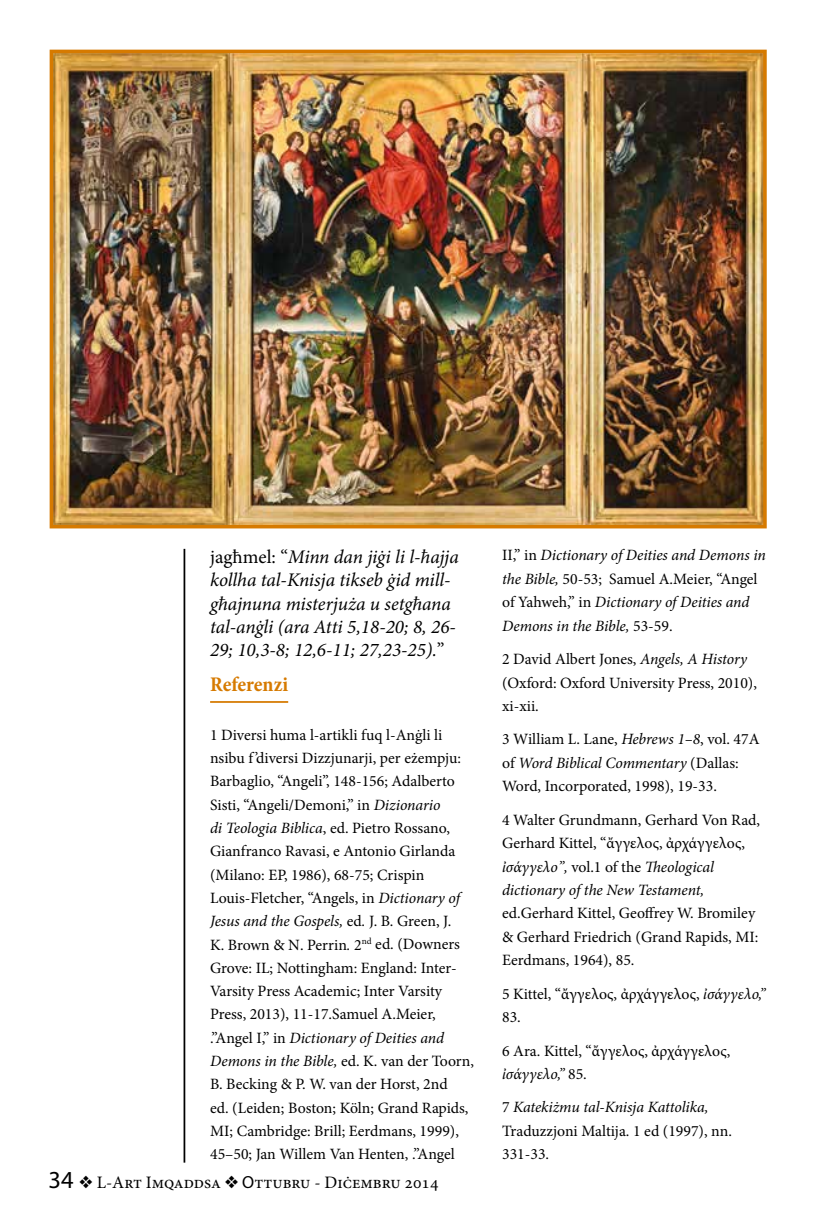
<style>
.page{position:relative;width:819px;height:1216px;background:#fff}
.page>*{position:absolute;margin:0;border:0;box-sizing:border-box;transform-origin:0 0}
.t1{font:700 condensed 21px "Minion Pro";letter-spacing:-.005em;color:#d67a00}
.t2{font:italic 19.25px/23.3px "Minion Pro";letter-spacing:-.005em;color:#000}
.t3{font:17.5px "Minion Pro";color:#000}
.t4{font:15.75px/23.3px "Minion Pro";letter-spacing:-.005em;color:#000}
.t5{font:italic 15.75px/23.4px "Minion Pro";letter-spacing:-.005em;color:#000}
.s1{font-style:normal}
.s2{font-style:italic}
.s3{font-family:"Myriad Pro";font-size:24.5px}
.s4{font-family:"Myriad Pro"}
</style>
<div class="page">
<hr style="left:210px;top:701px;width:78px;height:1px;background:#d67a00">
<img style="left:55px;top:55px;width:706px;height:468px">
<div style="left:50px;top:50px;width:716px;height:478px;border:4px solid #d67a00"></div>
<hr style="left:183px;top:549px;width:2px;height:613px;background:#000">
<div style="left:37px;top:1158px;width:413px;height:45px;background:#fff"></div>
<p class="t2" style="left:210px;top:545px;width:250px"><span class="s1">jagħmel: “</span>Minn dan jiġi li l-ħajja kollha tal-Knisja tikseb ġid mill&shy;għajnuna misterjuża u setgħana tal-anġli (ara Atti 5,18-20; 8, 26- 29; 10,3-8; 12,6-11; 27,23-25).<span class="s1">”</span></p>
<h1 class="t1" style="left:210px;top:670px;width:80px">Referenzi</h1>
<p class="t4" style="left:210px;top:723px;width:265px">1 Diversi huma l-artikli fuq l-Anġli li nsibu f ’diversi Dizzjunarji, per eżempju:<br>Barbaglio, “Angeli”, 148-156; Adalberto Sisti, “Angeli/Demoni,” in <span class="s2">Dizionario<br>di Teologia Biblica</span>, ed. Pietro Rossano, Gianfranco Ravasi, e Antonio Girlanda (Milano: EP, 1986), 68-75; Crispin Louis-Fletcher, “Angels, in <span class="s2">Dictionary of Jesus and the Gospels,</span> ed<span class="s2">.</span> J. B. Green, J.<br>K. Brown &amp; N. Perrin<span class="s2">.</span> 2<sup>nd</sup> ed. (Downers Grove: IL; Nottingham: England: Inter-Varsity Press Academic; Inter Varsity Press, 2013), 11-17.Samuel A.Meier, .”Angel I,” in <span class="s2">Dictionary of Deities and Demons in the Bible,</span> ed. K. van der Toorn, B. Becking &amp; P. W. van der Horst, 2nd<br>ed. (Leiden; Boston; Köln; Grand Rapids, MI; Cambridge: Brill; Eerdmans, 1999), 45–50; Jan Willem Van Henten, .”Angel</p>
<p class="t3" style="left:48px;top:1170px;width:392px"><span class="s3">34</span> ❖ L-Art Imqaddsa ❖ <span class="s4">O</span>ttubru - Diċembru 2014</p>
<p class="t5" style="left:502px;top:543px;width:265px"><span class="s1">II,” in</span> Dictionary of Deities and Demons in the Bible, <span class="s1">50-53; Samuel A.Meier, “Angel of Yahweh,” in</span> Dictionary of Deities and Demons in the Bible, <span class="s1">53-59.</span></p>
<p class="t4" style="left:502px;top:647px;width:256px">2 David Albert Jones, <span class="s2">Angels, A History </span>(Oxford: Oxford University Press, 2010), xi-xii.</p>
<p class="t4" style="left:502px;top:727px;width:259px">3 William L. Lane, <span class="s2">Hebrews 1–8</span>, vol. 47A of <span class="s2">Word Biblical Commentary</span> (Dallas:<br>Word, Incorporated, 1998), 19-33.</p>
<p class="t4" style="left:502px;top:808px;width:259px">4 Walter Grundmann, Gerhard Von Rad, Gerhard Kittel, “ἄγγελος, ἀρχάγγελος, <span class="s2">ἰσάγγελο”,</span> vol.1 of the <span class="s2">Theological dictionary of the New Testament,</span></p>
<p class="t4" style="left:502px;top:901px;width:258px">ed.Gerhard Kittel, Geoffrey W. Bromiley &amp; Gerhard Friedrich (Grand Rapids, MI:<br>Eerdmans, 1964), 85.</p>
<p class="t4" style="left:502px;top:981px;width:265px">5 Kittel, “ἄγγελος, ἀρχάγγελος, <span class="s2">ἰσάγγελο,”<br></span>83.</p>
<p class="t4" style="left:502px;top:1038px;width:230px">6 Ara. Kittel, “ἄγγελος, ἀρχάγγελος, <span class="s2">ἰσάγγελο,”</span> 85.</p>
<p class="t4" style="left:502px;top:1095px;width:231px">7 <span class="s2">Katekiżmu tal-Knisja Kattolika,<br></span>Traduzzjoni Maltija. 1 ed (1997), nn.<br>331-33.</p>
</div>
